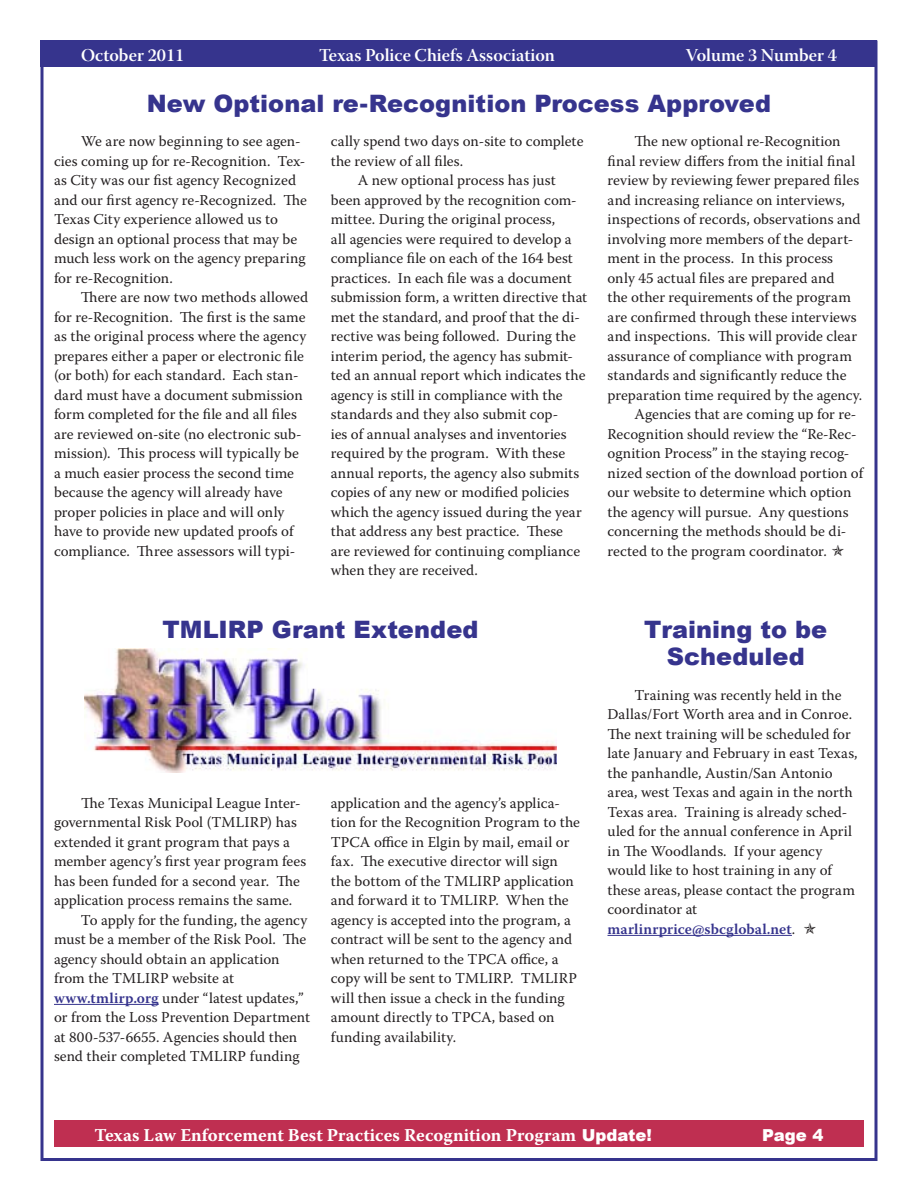
<style>
.page{position:relative;width:918px;height:1188px;background:#fff}
.page>*{position:absolute;margin:0;border:0;box-sizing:border-box;transform-origin:0 0}
.t1{font:900 24px/27px "Arial";color:#36348d;text-align:center}
.t2{font:700 18px "Warnock Pro";color:#fff}
.t3{font:18px "Warnock Pro Semibold Subh";color:#fff}
.t4{font:900 16.5px "Arial";color:#fff}
.t5{font:15px/19.5px "Warnock Pro";letter-spacing:.005em;color:#231f20}
.s1{font-weight:600;color:#36348d}
.s2{font-family:"Arial";font-weight:900;font-size:16.5px}
</style>
<div class="page">
<div style="left:40px;top:40px;width:838px;height:28px;background:#36348d"></div>
<div style="left:54px;top:1120px;width:810px;height:28px;background:#bf2f51"></div>
<hr style="left:608px;top:935px;width:184px;height:1px;background:#36348d">
<hr style="left:54px;top:1004px;width:105px;height:1px;background:#36348d">
<img style="left:84px;top:648px;width:473px;height:124px">
<p class="t3" style="left:81px;top:44px;width:105px">October 2011</p>
<p class="t3" style="left:319px;top:44px;width:238px">Texas Police Chiefs Association</p>
<p class="t3" style="left:686px;top:44px;width:153px">Volume 3 Number 4</p>
<h1 class="t1" style="left:147px;top:89px;width:626px">New Optional re-Recognition Process Approved</h1>
<p class="t5" style="left:54px;top:131px;width:254px;text-indent:27px">We are now beginning to see agen&shy;cies coming up for re-Recognition. Tex&shy;as City was our fist agency Recognized and our first agency re-Recognized. The Texas City experience allowed us to design an optional process that may be much less work on the agency preparing for re-Recognition.</p>
<p class="t5" style="left:54px;top:287px;width:256px;text-indent:27px">There are now two methods allowed for re-Recognition. The first is the same as the original process where the agency prepares either a paper or electronic file (or both) for each standard. Each stan&shy;dard must have a document submission form completed for the file and all files are reviewed on-site (no electronic sub&shy;mission). This process will typically be a much easier process the second time because the agency will already have proper policies in place and will only have to provide new updated proofs of compliance. Three assessors will typi-</p>
<p class="t5" style="left:331px;top:131px;width:254px">cally spend two days on-site to complete</p>
<p class="t5" style="left:331px;top:151px;width:134px">the review of all files.</p>
<p class="t5" style="left:358px;top:170px;width:200px">A new optional process has just</p>
<p class="t5" style="left:331px;top:190px;width:247px">been approved by the recognition com-</p>
<p class="t5" style="left:331px;top:209px;width:226px">mittee. During the original process,</p>
<p class="t5" style="left:331px;top:229px;width:243px">all agencies were required to develop a</p>
<p class="t5" style="left:331px;top:248px;width:244px">compliance file on each of the 164 best</p>
<p class="t5" style="left:331px;top:268px;width:242px">practices. In each file was a document</p>
<p class="t5" style="left:331px;top:287px;width:258px">submission form, a written directive that</p>
<p class="t5" style="left:331px;top:307px;width:251px">met the standard, and proof that the di-</p>
<p class="t5" style="left:331px;top:326px;width:247px">rective was being followed. During the</p>
<p class="t5" style="left:331px;top:346px;width:244px">interim period, the agency has submit-</p>
<p class="t5" style="left:331px;top:365px;width:256px">ted an annual report which indicates the</p>
<p class="t5" style="left:331px;top:385px;width:234px">agency is still in compliance with the</p>
<p class="t5" style="left:331px;top:404px;width:229px">standards and they also submit cop-</p>
<p class="t5" style="left:331px;top:424px;width:238px">ies of annual analyses and inventories</p>
<p class="t5" style="left:331px;top:443px;width:236px">required by the program. With these</p>
<p class="t5" style="left:331px;top:463px;width:250px">annual reports, the agency also submits</p>
<p class="t5" style="left:331px;top:482px;width:240px">copies of any new or modified policies</p>
<p class="t5" style="left:331px;top:502px;width:253px">which the agency issued during the year</p>
<p class="t5" style="left:331px;top:521px;width:234px">that address any best practice. These</p>
<p class="t5" style="left:331px;top:541px;width:251px">are reviewed for continuing compliance</p>
<p class="t5" style="left:331px;top:560px;width:149px">when they are received.</p>
<h1 class="t1" style="left:163px;top:615px;width:317px">TMLIRP Grant Extended</h1>
<p class="t5" style="left:81px;top:793px;width:221px">The Texas Municipal League Inter-</p>
<p class="t5" style="left:54px;top:812px;width:245px">governmental Risk Pool (TMLIRP) has</p>
<p class="t5" style="left:54px;top:832px;width:237px">extended it grant program that pays a</p>
<p class="t5" style="left:54px;top:851px;width:254px">member agency’s first year program fees</p>
<p class="t5" style="left:54px;top:871px;width:247px">has been funded for a second year. The</p>
<p class="t5" style="left:54px;top:890px;width:240px">application process remains the same.</p>
<p class="t5" style="left:81px;top:910px;width:228px">To apply for the funding, the agency</p>
<p class="t5" style="left:54px;top:929px;width:254px">must be a member of the Risk Pool. The</p>
<p class="t5" style="left:54px;top:949px;width:227px">agency should obtain an application</p>
<p class="t5" style="left:54px;top:968px;width:182px">from the TMLIRP website at</p>
<p class="t5" style="left:54px;top:988px;width:251px"><span class="s1">www.tmlirp.org</span> under “latest updates,”</p>
<p class="t5" style="left:54px;top:1007px;width:258px">or from the Loss Prevention Department</p>
<p class="t5" style="left:54px;top:1027px;width:245px">at 800-537-6655. Agencies should then</p>
<p class="t5" style="left:54px;top:1046px;width:247px">send their completed TMLIRP funding</p>
<p class="t5" style="left:331px;top:793px;width:251px">application and the agency’s applica&shy;tion for the Recognition Program to the TPCA office in Elgin by mail, email or fax. The executive director will sign the bottom of the TMLIRP application and forward it to TMLIRP. When the agency is accepted into the program, a contract will be sent to the agency and when returned to the TPCA office, a copy will be sent to TMLIRP. TMLIRP will then issue a check in the funding amount directly to TPCA, based on funding availability.</p>
<p class="t5" style="left:634px;top:131px;width:208px">The new optional re-Recognition</p>
<p class="t5" style="left:608px;top:151px;width:249px">final review differs from the initial final</p>
<p class="t5" style="left:608px;top:170px;width:253px">review by reviewing fewer prepared files</p>
<p class="t5" style="left:608px;top:190px;width:239px">and increasing reliance on interviews,</p>
<p class="t5" style="left:608px;top:209px;width:255px">inspections of records, observations and</p>
<p class="t5" style="left:608px;top:229px;width:247px">involving more members of the depart-</p>
<p class="t5" style="left:608px;top:248px;width:227px">ment in the process. In this process</p>
<p class="t5" style="left:608px;top:268px;width:229px">only 45 actual files are prepared and</p>
<p class="t5" style="left:608px;top:287px;width:245px">the other requirements of the program</p>
<p class="t5" style="left:608px;top:307px;width:251px">are confirmed through these interviews</p>
<p class="t5" style="left:608px;top:326px;width:251px">and inspections. This will provide clear</p>
<p class="t5" style="left:608px;top:346px;width:246px">assurance of compliance with program</p>
<p class="t5" style="left:608px;top:365px;width:241px">standards and significantly reduce the</p>
<p class="t5" style="left:608px;top:385px;width:256px">preparation time required by the agency.</p>
<p class="t5" style="left:634px;top:404px;width:223px">Agencies that are coming up for re-</p>
<p class="t5" style="left:608px;top:424px;width:251px">Recognition should review the “Re-Rec-</p>
<p class="t5" style="left:608px;top:443px;width:243px">ognition Process” in the staying recog-</p>
<p class="t5" style="left:608px;top:463px;width:257px">nized section of the download portion of</p>
<p class="t5" style="left:608px;top:482px;width:245px">our website to determine which option</p>
<p class="t5" style="left:608px;top:502px;width:243px">the agency will pursue. Any questions</p>
<p class="t5" style="left:608px;top:521px;width:240px">concerning the methods should be di-</p>
<p class="t5" style="left:608px;top:541px;width:221px">rected to the program coordinator.</p>
<h1 class="t1" style="left:644px;top:615px;width:184px">Training to be<br>Scheduled</h1>
<p class="t5" style="left:608px;top:685px;width:252px;text-indent:27px">Training was recently held in the Dallas/Fort Worth area and in Conroe.<br>The next training will be scheduled for late January and February in east Texas, the panhandle, Austin/San Antonio area, west Texas and again in the north Texas area. Training is already sched&shy;uled for the annual conference in April in The Woodlands. If your agency would like to host training in any of these areas, please contact the program coordinator at <span class="s1">marlinrprice@sbcglobal.net</span>.</p>
<p class="t2" style="left:94px;top:1124px;width:559px">Texas Law Enforcement Best Practices Recognition Program <span class="s2">Update!</span></p>
<p class="t4" style="left:762px;top:1123px;width:63px">Page 4</p>
</div>
